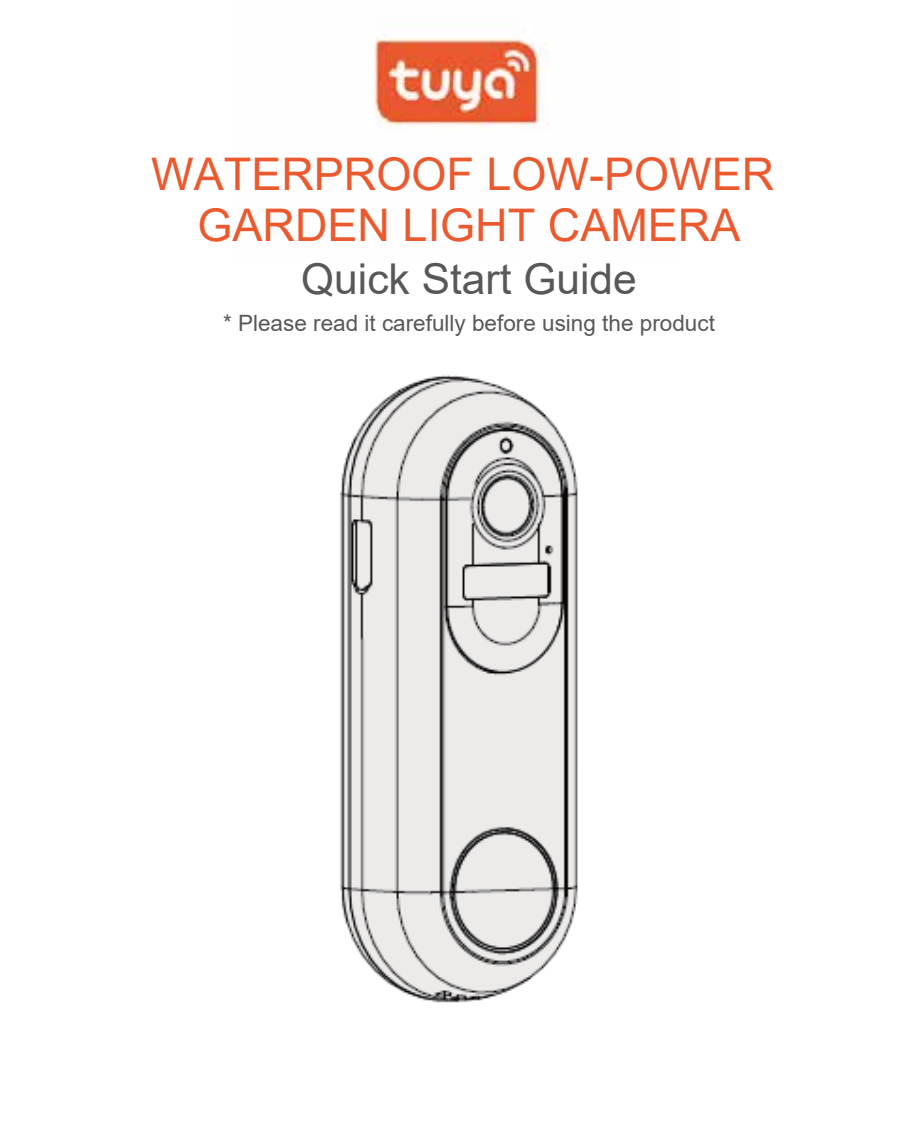
<style>
.page{position:relative;width:922px;height:1134px;background:#fff}
.page>*{position:absolute;margin:0;border:0;box-sizing:border-box;transform-origin:0 0}
.t1{font:45px/50.2px "Arial";color:#eb5a2f;text-align:center}
.t2{font:42.5px "Arial";color:#595757}
.t3{font:22.5px "Arial";color:#595757}
</style>
<div class="page">
<img style="left:374px;top:34px;width:174px;height:95px">
<img style="left:339px;top:374px;width:239px;height:629px">
<h1 class="t1" style="left:151px;top:149px;width:624px">WATERPROOF LOW-POWER<br>GARDEN LIGHT CAMERA</h1>
<h2 class="t2" style="left:301px;top:250px;width:337px">Quick Start Guide</h2>
<p class="t3" style="left:223px;top:308px;width:493px">* Please read it carefully before using the product</p>
</div>
